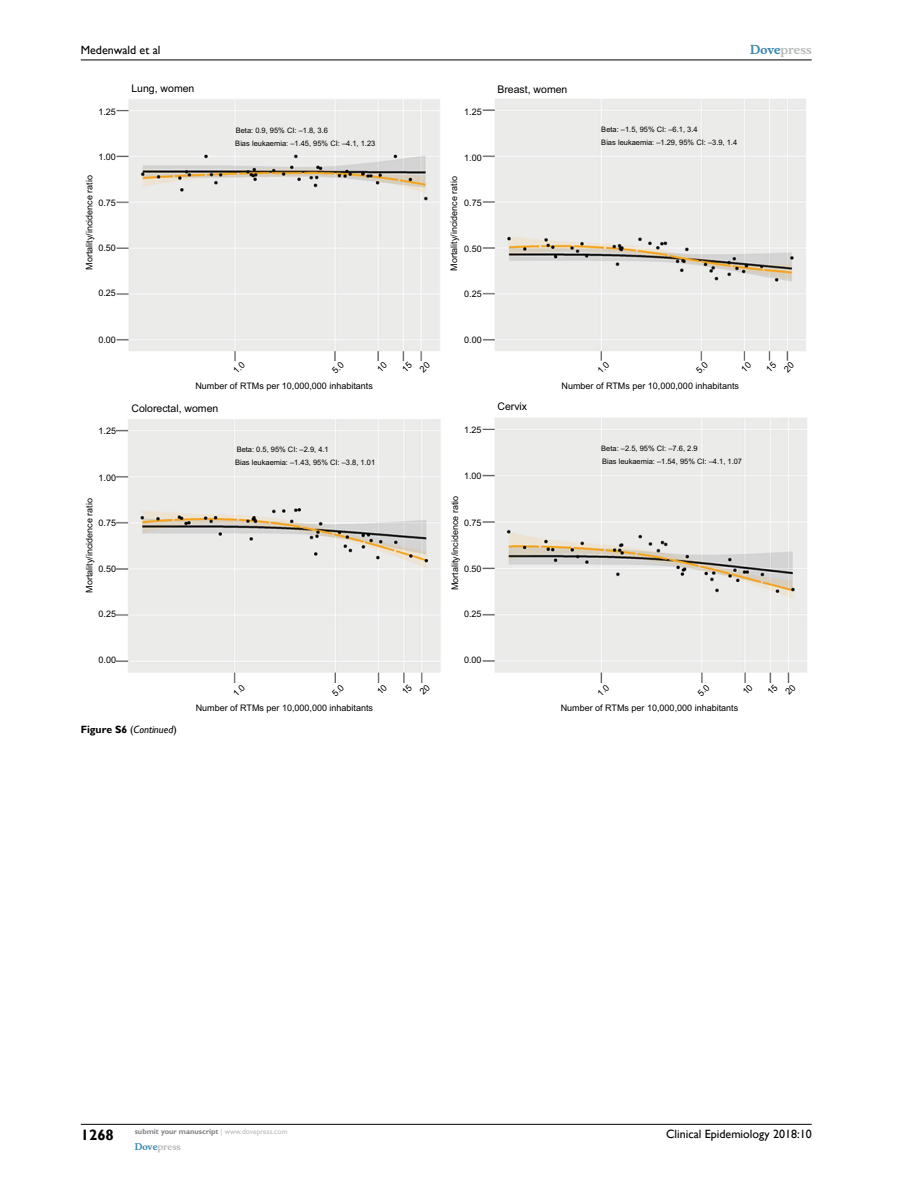
<style>
.page{position:relative;width:918px;height:1188px;background:#fff}
.page>*{position:absolute;margin:0;border:0;box-sizing:border-box;transform-origin:0 0}
.t1{font:700 15px "Gill Sans";color:#000}
.t2{font:12px "Gill Sans";color:#000}
.t3{font:700 12px "Musee";color:#b8babc}
.t4{font:10.5px "Arial";color:#000}
.t5{font:italic 10.5px "Gill Sans";color:#000}
.t6{font:9px "Arial";color:#000}
.t7{font:700 9px "Musee";color:#b8babc}
.t8{font:7.5px/12.9px "Arial";color:#000}
.t9{font:700 7.5px "Gill Sans";color:#808285}
.s1{color:#3785ad}
.s2{font-weight:700;font-style:normal}
.s3{font-style:normal}
.s4{font-weight:400;color:#b8babc}
</style>
<div class="page">
<hr style="left:81px;top:1124px;width:731px;height:1px;background:#000">
<hr style="left:81px;top:60px;width:731px;height:1px;background:#000">
<img style="left:117px;top:99px;width:690px;height:583px">
<svg style="left:233px;top:361px;width:13px;height:13px"></svg>
<svg style="left:332px;top:361px;width:12px;height:13px"></svg>
<svg style="left:377px;top:361px;width:11px;height:11px"></svg>
<svg style="left:402px;top:361px;width:11px;height:11px"></svg>
<svg style="left:419px;top:361px;width:11px;height:11px"></svg>
<svg style="left:597px;top:361px;width:13px;height:13px"></svg>
<svg style="left:696px;top:361px;width:13px;height:13px"></svg>
<svg style="left:741px;top:361px;width:11px;height:11px"></svg>
<svg style="left:766px;top:361px;width:11px;height:11px"></svg>
<svg style="left:783px;top:361px;width:12px;height:11px"></svg>
<h2 class="t2" style="left:81px;top:43px;width:81px">Medenwald et al</h2>
<p class="t6" style="left:98px;top:105px;width:19px">1.25</p>
<p class="t6" style="left:98px;top:151px;width:19px">1.00</p>
<p class="t6" style="left:98px;top:196px;width:19px">0.75</p>
<p class="t6" style="left:98px;top:242px;width:19px">0.50</p>
<p class="t6" style="left:98px;top:287px;width:19px">0.25</p>
<p class="t6" style="left:98px;top:333px;width:19px">0.00</p>
<p class="t6" style="left:83px;top:270px;width:96px;rotate:-90deg">Mortality/incidence ratio</p>
<p class="t4" style="left:131px;top:81px;width:65px">Lung, women</p>
<p class="t4" style="left:497px;top:82px;width:72px">Breast, women</p>
<p class="t8" style="left:236px;top:124px;width:94px">Beta: 0.9, 95% CI: –1.8, 3.6</p>
<p class="t8" style="left:235px;top:137px;width:142px">Bias leukaemia: –1.45, 95% CI: –4.1, 1.23</p>
<p class="t6" style="left:464px;top:106px;width:19px">1.25</p>
<p class="t6" style="left:464px;top:151px;width:19px">1.00</p>
<p class="t6" style="left:464px;top:197px;width:19px">0.75</p>
<p class="t6" style="left:464px;top:243px;width:19px">0.50</p>
<p class="t6" style="left:464px;top:288px;width:19px">0.25</p>
<p class="t6" style="left:464px;top:334px;width:19px">0.00</p>
<p class="t6" style="left:448px;top:271px;width:96px;rotate:-90deg">Mortality/incidence ratio</p>
<h2 class="t3" style="left:750px;top:43px;width:63px"><span class="s1">Dove</span>press</h2>
<p class="t8" style="left:601px;top:122px;width:137px;line-height:13.5px">Beta: –1.5, 95% CI: –6.1, 3.4<br>Bias leukaemia: –1.29, 95% CI: –3.9, 1.4</p>
<p class="t6" style="left:99px;top:425px;width:19px">1.25</p>
<p class="t6" style="left:99px;top:471px;width:19px">1.00</p>
<p class="t6" style="left:99px;top:517px;width:19px">0.75</p>
<p class="t6" style="left:99px;top:562px;width:19px">0.50</p>
<p class="t6" style="left:99px;top:608px;width:19px">0.25</p>
<p class="t6" style="left:99px;top:654px;width:19px">0.00</p>
<p class="t6" style="left:83px;top:593px;width:96px;rotate:-90deg">Mortality/incidence ratio</p>
<p class="t6" style="left:195px;top:380px;width:179px">Number of RTMs per 10,000,000 inhabitants</p>
<p class="t4" style="left:131px;top:401px;width:88px">Colorectal, women</p>
<p class="t6" style="left:464px;top:424px;width:19px">1.25</p>
<p class="t4" style="left:497px;top:399px;width:31px">Cervix</p>
<p class="t6" style="left:562px;top:380px;width:179px">Number of RTMs per 10,000,000 inhabitants</p>
<p class="t8" style="left:235px;top:443px;width:142px">Beta: 0.5, 95% CI: –2.9, 4.1<br>Bias leukaemia: –1.43, 95% CI: –3.8, 1.01</p>
<p class="t8" style="left:601px;top:442px;width:142px">Beta: –2.5, 95% CI: –7.6, 2.9<br>Bias leukaemia: –1.54, 95% CI: –4.1, 1.07</p>
<p class="t6" style="left:464px;top:469px;width:19px">1.00</p>
<p class="t6" style="left:449px;top:590px;width:96px;rotate:-90deg">Mortality/incidence ratio</p>
<p class="t6" style="left:464px;top:517px;width:19px">0.75</p>
<p class="t6" style="left:464px;top:562px;width:19px">0.50</p>
<p class="t6" style="left:464px;top:608px;width:19px">0.25</p>
<p class="t6" style="left:464px;top:654px;width:19px">0.00</p>
<p class="t5" style="left:81px;top:723px;width:97px"><span class="s2">Figure S6</span> <span class="s3">(</span>Continued<span class="s3">)</span></p>
<p class="t6" style="left:196px;top:701px;width:179px">Number of RTMs per 10,000,000 inhabitants</p>
<p class="t6" style="left:561px;top:701px;width:179px">Number of RTMs per 10,000,000 inhabitants</p>
<h1 class="t1" style="left:81px;top:1126px;width:35px">1268</h1>
<p class="t9" style="left:135px;top:1127px;width:154px">submit your manuscript <span class="s4">| www.dovepress.com</span></p>
<p class="t7" style="left:135px;top:1141px;width:48px"><span class="s1">Dove</span>press</p>
<h2 class="t2" style="left:666px;top:1127px;width:147px">Clinical Epidemiology 2018:10</h2>
</div>
